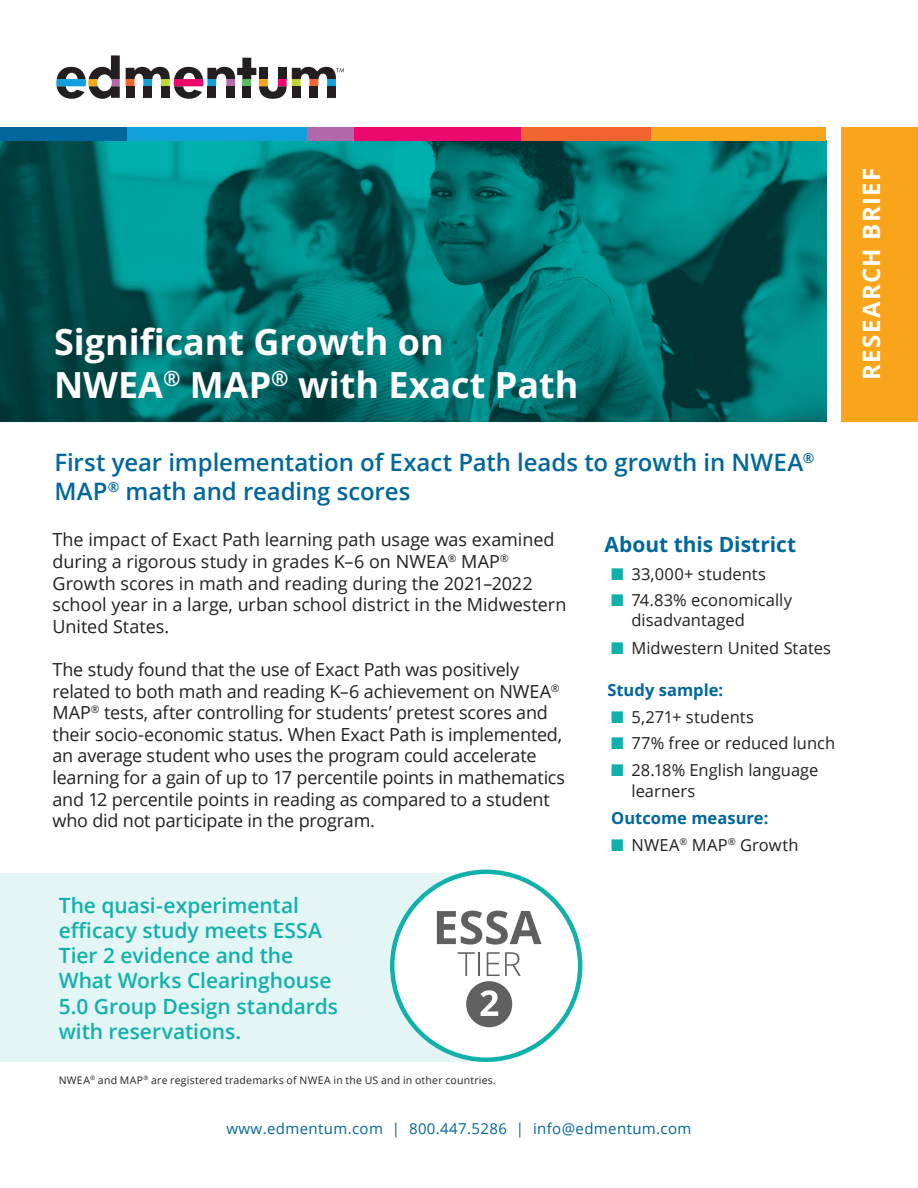
<style>
.page{position:relative;width:918px;height:1188px;background:#fff}
.page>*{position:absolute;margin:0;border:0;box-sizing:border-box;transform-origin:0 0}
.Paper_Title_Text{font:700 36px/43.2px "Open Sans";color:#fff}
.t1{font:600 24px/28.8px "Open Sans";letter-spacing:-.005em;color:#00679d}
.t2{font:700 24px "Open Sans";letter-spacing:.055em;color:#fff}
.t3{font:600 21px/25.2px "Open Sans";color:#11b1ab}
.t4{font:700 21px "Open Sans";letter-spacing:-.005em;color:#00679d}
.t5{font:18px/21.6px "Open Sans";letter-spacing:-.01em;color:#231f20}
.t6{font:16.5px/19.8px "Open Sans";color:#231f20}
.t7{font:700 16.5px "Open Sans";color:#00679d}
.t8{font:15px "Open Sans";letter-spacing:.025em;color:#00679d}
.t9{font:10.5px "Open Sans";letter-spacing:.02em;color:#231f20}
.s1{color:#11b1ab}
</style>
<div class="page">
<div style="left:0;top:873px;width:498px;height:189px;background:#e3f5f5"></div>
<img style="left:0;top:141px;width:826px;height:281px">
<svg style="left:126px;top:58px;width:218px;height:41px"></svg>
<svg style="left:56px;top:55px;width:64px;height:44px"></svg>
<div style="left:126px;top:127px;width:181px;height:14px;background:#12a0db"></div>
<div style="left:307px;top:127px;width:47px;height:14px;background:#b368aa"></div>
<div style="left:354px;top:127px;width:167px;height:14px;background:#ec096d"></div>
<div style="left:521px;top:127px;width:130px;height:14px;background:#f2642f"></div>
<div style="left:651px;top:127px;width:175px;height:14px;background:#f9a51b"></div>
<div style="left:0;top:127px;width:126px;height:14px;background:#00679d"></div>
<div style="left:841px;top:127px;width:77px;height:295px;background:#f9a51b"></div>
<div style="left:392px;top:872px;width:188px;height:188px;background:#fff;border-radius:50%"></div>
<svg style="left:437px;top:911px;width:105px;height:34px"></svg>
<svg style="left:458px;top:952px;width:63px;height:75px"></svg>
<div style="left:390px;top:870px;width:192px;height:192px;border:4px solid #11b1ab;border-radius:50%"></div>
<p class="Paper_Title_Text" style="left:54px;top:319px;width:526px">Significant Growth on<br>NWEA<sup>®</sup> MAP<sup>®</sup> with Exact Path</p>
<p class="t1" style="left:54px;top:448px;width:762px">First year implementation of Exact Path leads to growth in NWEA<sup>®<br></sup>MAP<sup>®</sup> math and reading scores</p>
<p class="t4" style="left:604px;top:530px;width:193px">About this District</p>
<p class="t5" style="left:52px;top:529px;width:516px">The impact of Exact Path learning path usage was examined during a rigorous study in grades K–6 on NWEA<sup>®</sup> MAP<sup>® </sup>Growth scores in math and reading during the 2021–2022 school year in a large, urban school district in the Midwestern United States.</p>
<p class="t5" style="left:52px;top:658px;width:514px">The study found that the use of Exact Path was positively related to both math and reading K–6 achievement on NWEA<sup>® </sup>MAP<sup>®</sup> tests, after controlling for students’ pretest scores and their socio-economic status. When Exact Path is implemented, an average student who uses the program could accelerate learning for a gain of up to 17 percentile points in mathematics and 12 percentile points in reading as compared to a student who did not participate in the program.</p>
<p class="t6" style="left:611px;top:564px;width:156px"><span class="s1">■</span> 33,000+ students</p>
<p class="t6" style="left:632px;top:590px;width:162px;text-indent:-20px"><span class="s1">■</span> 74.83% economically disadvantaged</p>
<p class="t6" style="left:611px;top:638px;width:221px"><span class="s1">■</span> Midwestern United States</p>
<p class="t7" style="left:607px;top:678px;width:117px">Study sample:</p>
<p class="t6" style="left:611px;top:706px;width:144px"><span class="s1">■</span> 5,271+ students</p>
<p class="t6" style="left:611px;top:733px;width:225px"><span class="s1">■</span> 77% free or reduced lunch</p>
<p class="t6" style="left:631px;top:759px;width:188px;line-height:21px;text-indent:-20px"><span class="s1">■</span> 28.18% English language learners</p>
<p class="t7" style="left:611px;top:807px;width:159px">Outcome measure:</p>
<p class="t6" style="left:611px;top:835px;width:189px"><span class="s1">■</span> NWEA<sup>®</sup> MAP<sup>®</sup> Growth</p>
<p class="t3" style="left:59px;top:892px;width:281px">The quasi-experimental efficacy study meets ESSA<br>Tier 2 evidence and the<br>What Works Clearinghouse<br>5.0 Group Design standards with reservations.</p>
<p class="t9" style="left:59px;top:1072px;width:439px">NWEA<sup>®</sup> and MAP<sup>®</sup> are registered trademarks of NWEA in the US and in other countries.</p>
<p class="t8" style="left:227px;top:1118px;width:466px">www.edmentum.com | 800.447.5286 | info@edmentum.com</p>
<p class="t2" style="left:855px;top:380px;width:214px;rotate:-90deg">RESEARCH BRIEF</p>
</div>
